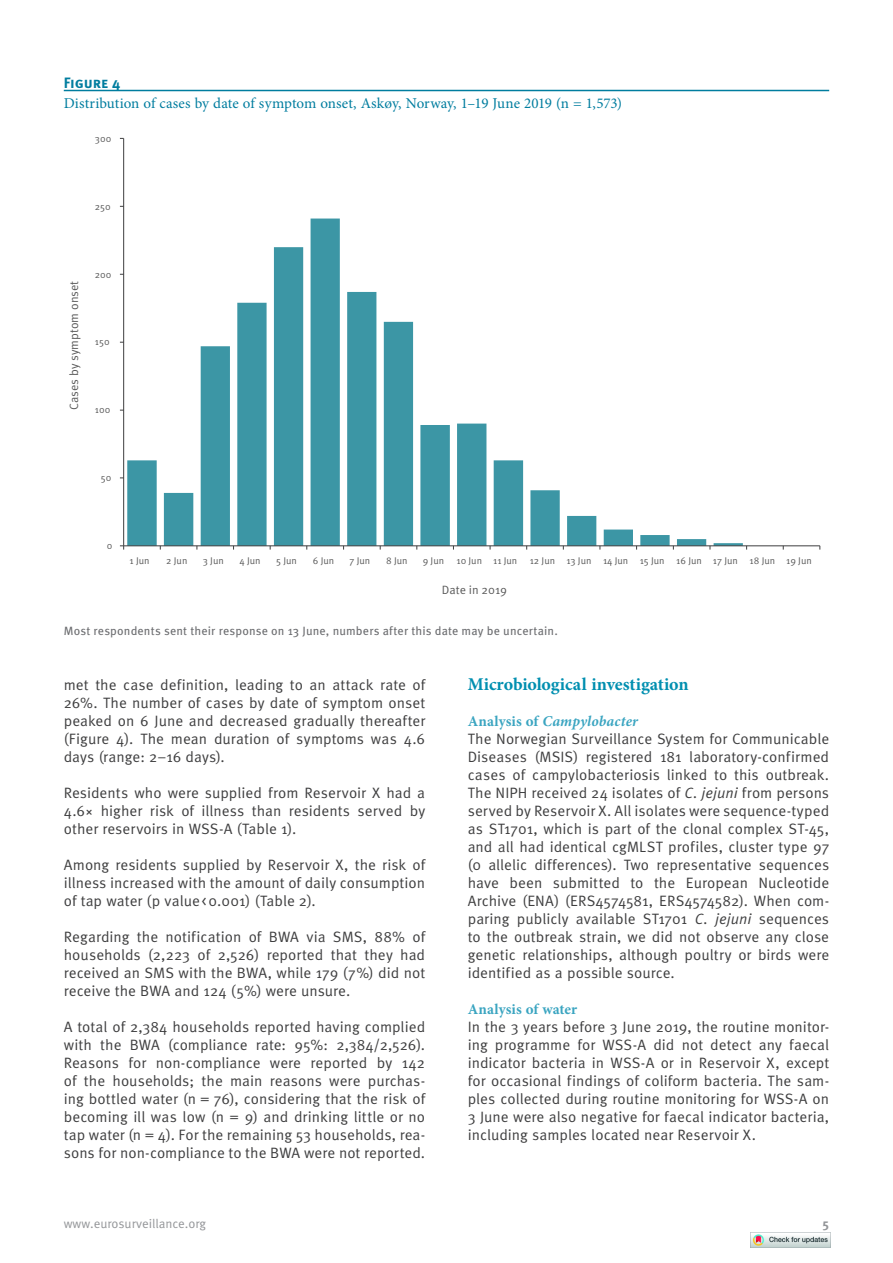
<style>
.page{position:relative;width:893px;height:1263px;background:#fff}
.page>*{position:absolute;margin:0;border:0;box-sizing:border-box;transform-origin:0 0}
.t1{font:700 18px "Minion Pro";letter-spacing:-.01em;color:#008fb0}
.t2{font:15px/18px "Meta Pro";color:#3e3e3f;text-align:justify}
.t3{font:15px "Minion Pro";color:#007d9f}
.t4{font:italic 700 15px "Minion Pro";letter-spacing:.01em;color:#3ba5c1}
.t5{font:700 15px "Minion Pro";letter-spacing:.005em;color:#3ba5c1}
.t6{font:700 15px "Meta Pro";letter-spacing:-.005em;color:#007d9f}
.t7{font:12.75px "Meta Pro";color:#939598}
.t8{font:700 12.75px "Meta Pro";color:#939598}
.t9{font:12px "Meta Pro";letter-spacing:.01em;color:#6c6d70}
.t10{font:12px "Meta Pro";color:#595959}
.t11{font:9.75px "Meta Pro";color:#595959}
.s1{font-style:normal}
.s2{font-style:italic}
</style>
<div class="page">
<hr style="left:64px;top:90px;width:765px;height:1px;background:#007d9f">
<svg style="left:127px;top:219px;width:616px;height:326px"></svg>
<hr style="left:123px;top:138px;width:1px;height:408px;background:#3e3e3f">
<hr style="left:124px;top:545px;width:696px;height:1px;background:#3e3e3f">
<img style="left:750px;top:1232px;width:80px;height:16px">
<p class="t6" style="left:64px;top:73px;width:58px">Figure 4</p>
<p class="t3" style="left:64px;top:93px;width:560px">Distribution of cases by date of symptom onset, Askøy, Norway, 1–19 June 2019 (n = 1,573)</p>
<p class="t11" style="left:95px;top:132px;width:18px">300</p>
<p class="t11" style="left:95px;top:200px;width:17px">250</p>
<p class="t10" style="left:67px;top:410px;width:131px;rotate:-90deg">Cases by symptom onset</p>
<p class="t11" style="left:95px;top:268px;width:18px">200</p>
<p class="t11" style="left:95px;top:336px;width:16px">150</p>
<p class="t11" style="left:95px;top:404px;width:17px">100</p>
<p class="t11" style="left:101px;top:472px;width:12px">50</p>
<p class="t11" style="left:107px;top:540px;width:7px">0</p>
<p class="t11" style="left:130px;top:555px;width:22px">1 Jun</p>
<p class="t11" style="left:166px;top:555px;width:23px">2 Jun</p>
<p class="t11" style="left:203px;top:555px;width:22px">3 Jun</p>
<p class="t11" style="left:240px;top:555px;width:23px">4 Jun</p>
<p class="t11" style="left:276px;top:555px;width:22px">5 Jun</p>
<p class="t11" style="left:313px;top:555px;width:23px">6 Jun</p>
<p class="t11" style="left:349px;top:555px;width:22px">7 Jun</p>
<p class="t11" style="left:386px;top:555px;width:23px">8 Jun</p>
<p class="t11" style="left:423px;top:555px;width:23px">9 Jun</p>
<p class="t11" style="left:456px;top:555px;width:62px">10 Jun 11 Jun</p>
<p class="t11" style="left:530px;top:555px;width:284px">12 Jun 13 Jun 14 Jun 15 Jun 16 Jun 17 Jun 18 Jun 19 Jun</p>
<p class="t10" style="left:442px;top:582px;width:67px">Date in 2019</p>
<p class="t9" style="left:64px;top:623px;width:496px">Most respondents sent their response on 13 June, numbers after this date may be uncertain.</p>
<p class="t2" style="left:64px;top:676px;width:363px">met the case definition, leading to an attack rate of 26%. The number of cases by date of symptom onset peaked on 6 June and decreased gradually thereafter (Figure 4). The mean duration of symptoms was 4.6 days (range: 2–16 days).</p>
<p class="t2" style="left:64px;top:784px;width:363px">Residents who were supplied from Reservoir X had a 4.6× higher risk of illness than residents served by other reservoirs in WSS-A (Table 1).</p>
<p class="t2" style="left:64px;top:856px;width:363px">Among residents supplied by Reservoir X, the risk of illness increased with the amount of daily consumption of tap water (p value&lt;0.001) (Table 2).</p>
<p class="t2" style="left:64px;top:928px;width:363px">Regarding the notification of BWA via SMS, 88% of households (2,223 of 2,526) reported that they had received an SMS with the BWA, while 179 (7%) did not receive the BWA and 124 (5%) were unsure.</p>
<p class="t2" style="left:64px;top:1018px;width:363px">A total of 2,384 households reported having complied with the BWA (compliance rate: 95%: 2,384/2,526).<br>Reasons for non-compliance were reported by 142 of the households; the main reasons were purchas&shy;ing bottled water (n = 76), considering that the risk of becoming ill was low (n = 9) and drinking little or no tap water (n = 4). For the remaining 53 households, rea&shy;sons for non-compliance to the BWA were not reported.</p>
<p class="t1" style="left:468px;top:671px;width:222px">Microbiological investigation</p>
<p class="t4" style="left:468px;top:710px;width:172px"><span class="s1">Analysis of</span> Campylobacter</p>
<p class="t2" style="left:468px;top:730px;width:363px">The Norwegian Surveillance System for Communicable Diseases (MSIS) registered 181 laboratory-confirmed cases of campylobacteriosis linked to this outbreak.<br>The NIPH received 24 isolates of <span class="s2">C. jejuni</span> from persons served by Reservoir X. All isolates were sequence-typed as ST1701, which is part of the clonal complex ST-45, and all had identical cgMLST profiles, cluster type 97 (0 allelic differences). Two representative sequences have been submitted to the European Nucleotide Archive (ENA) (ERS4574581, ERS4574582). When com&shy;paring publicly available ST1701 <span class="s2">C. jejuni</span> sequences to the outbreak strain, we did not observe any close genetic relationships, although poultry or birds were identified as a possible source.</p>
<p class="t5" style="left:468px;top:998px;width:111px">Analysis of water</p>
<p class="t2" style="left:468px;top:1018px;width:363px">In the 3 years before 3 June 2019, the routine monitor&shy;ing programme for WSS-A did not detect any faecal indicator bacteria in WSS-A or in Reservoir X, except for occasional findings of coliform bacteria. The sam&shy;ples collected during routine monitoring for WSS-A on 3 June were also negative for faecal indicator bacteria, including samples located near Reservoir X.</p>
<p class="t7" style="left:64px;top:1215px;width:144px">www.eurosurveillance.org</p>
<p class="t8" style="left:823px;top:1215px;width:8px">5</p>
</div>
